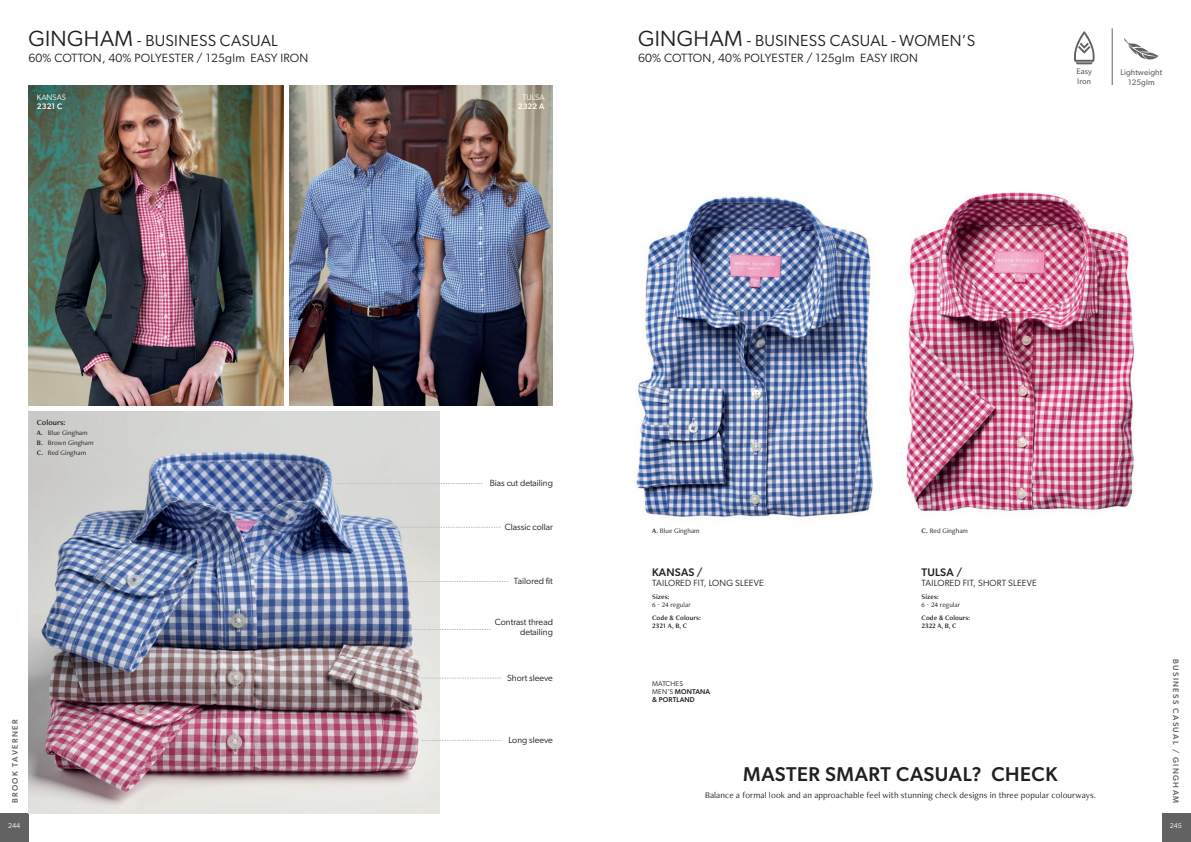
<style>
.page{position:relative;width:1191px;height:842px;background:#fff}
.page>*{position:absolute;margin:0;border:0;box-sizing:border-box;transform-origin:0 0}
.t1{font:500 20px "Gibson";letter-spacing:.03em;color:#231f20}
.t2{font:16px "Gibson";letter-spacing:.02em;color:#231f20}
.t3{font:12px "Gibson";letter-spacing:.02em;color:#231f20}
.t4{font:500 11px "Gibson";letter-spacing:.015em;color:#231f20}
.t5{font:9px "Freight Neo Pro";letter-spacing:.01em;color:#231f20}
.t6{font:9px/10px "Gibson";color:#231f20;text-align:right}
.t7{font:9px "Gibson";letter-spacing:.02em;color:#231f20}
.t8{font:500 8px "Gibson";letter-spacing:.17em;color:#636262}
.t9{font:8px "Gibson";letter-spacing:.01em;color:#636262}
.t10{font:8px "Gibson";letter-spacing:.005em;color:#fff}
.t11{font:500 8px "Gibson";letter-spacing:.01em;color:#fff}
.t12{font:8px "Freight Neo Pro Semi";letter-spacing:.01em;color:#231f20}
.t13{font:7px "Freight Neo Pro";letter-spacing:.01em;color:#231f20}
.t14{font:7px "Freight Neo Pro Semi";letter-spacing:.01em;color:#231f20}
.t15{font:500 7px "Gibson";letter-spacing:.02em;color:#231f20}
.t16{font:7px "Gibson";letter-spacing:.02em;color:#231f20}
.t17{font:7px "Gibson";letter-spacing:-.01em;color:#fff}
.s1{font-size:22px}
.s2{font-family:"Freight Neo Pro Semi"}
.s3{font-family:"Freight Neo Pro"}
.s4{font-weight:400}
</style>
<div class="page">
<div style="left:0;top:814px;width:28px;height:28px;background:#636262"></div>
<div style="left:1162px;top:814px;width:29px;height:28px;background:#636262"></div>
<img style="left:289px;top:85px;width:264px;height:320px">
<img style="left:28px;top:85px;width:255px;height:320px">
<img style="left:28px;top:411px;width:411px;height:403px">
<img style="left:906px;top:192px;width:229px;height:320px">
<img style="left:636px;top:196px;width:237px;height:321px">
<svg style="left:336px;top:483px;width:146px;height:1px"></svg>
<svg style="left:414px;top:629px;width:77px;height:1px"></svg>
<svg style="left:400px;top:527px;width:100px;height:1px"></svg>
<svg style="left:409px;top:581px;width:99px;height:1px"></svg>
<svg style="left:1074px;top:31px;width:21px;height:34px"></svg>
<hr style="left:1112px;top:28px;width:1px;height:57px;background:#636262">
<svg style="left:422px;top:678px;width:79px;height:1px"></svg>
<svg style="left:422px;top:740px;width:79px;height:1px"></svg>
<svg style="left:1124px;top:38px;width:34px;height:22px"></svg>
<p class="t2" style="left:28px;top:31px;width:251px"><span class="s1">GINGHAM</span> - BUSINESS CASUAL</p>
<p class="t3" style="left:28px;top:51px;width:282px">60% COTTON, 40% POLYESTER / 125glm EASY IRON</p>
<p class="t10" style="left:37px;top:92px;width:31px">KANSAS</p>
<p class="t11" style="left:37px;top:101px;width:27px">2321 C</p>
<p class="t12" style="left:37px;top:417px;width:30px">Colours:</p>
<p class="t13" style="left:37px;top:428px;width:52px"><span class="s2">A.</span> Blue Gingham</p>
<p class="t13" style="left:37px;top:438px;width:58px"><span class="s2">B.</span> Brown Gingham</p>
<p class="t13" style="left:37px;top:448px;width:51px"><span class="s2">C.</span> Red Gingham</p>
<p class="t8" style="left:10px;top:803px;width:85px;rotate:-90deg">BROOK TAVERNER</p>
<p class="t17" style="left:8px;top:822px;width:13px">244</p>
<p class="t10" style="left:522px;top:92px;width:24px">TULSA</p>
<p class="t11" style="left:518px;top:101px;width:28px">2322 A</p>
<p class="t2" style="left:638px;top:31px;width:339px"><span class="s1">GINGHAM</span> - BUSINESS CASUAL - WOMEN’S</p>
<p class="t3" style="left:638px;top:51px;width:282px">60% COTTON, 40% POLYESTER / 125glm EASY IRON</p>
<p class="t9" style="left:1076px;top:67px;width:17px">Easy</p>
<p class="t9" style="left:1077px;top:77px;width:15px">Iron</p>
<p class="t9" style="left:1120px;top:67px;width:43px">Lightweight</p>
<p class="t9" style="left:1128px;top:77px;width:28px">125glm</p>
<p class="t6" style="left:490px;top:478px;width:65px">Bias cut detailing</p>
<p class="t6" style="left:505px;top:522px;width:50px">Classic collar</p>
<p class="t6" style="left:514px;top:576px;width:41px">Tailored fit</p>
<p class="t6" style="left:495px;top:616px;width:60px">Contrast thread detailing</p>
<p class="t6" style="left:507px;top:672px;width:47px">Short sleeve</p>
<p class="t6" style="left:508px;top:735px;width:46px">Long sleeve</p>
<p class="t13" style="left:652px;top:526px;width:49px"><span class="s2">A.</span> Blue Gingham</p>
<p class="t4" style="left:652px;top:565px;width:52px">KANSAS /</p>
<p class="t7" style="left:652px;top:577px;width:113px">TAILORED FIT, LONG SLEEVE</p>
<p class="t14" style="left:652px;top:592px;width:19px">Sizes:</p>
<p class="t13" style="left:652px;top:600px;width:40px">6 - 24 regular</p>
<p class="t14" style="left:652px;top:613px;width:50px">Code &amp; Colours:</p>
<p class="t14" style="left:652px;top:621px;width:37px">2321 A<span class="s3">,</span> B<span class="s3">,</span> C</p>
<p class="t16" style="left:652px;top:679px;width:32px">MATCHES</p>
<p class="t15" style="left:652px;top:687px;width:60px"><span class="s4">MEN’S</span> MONTANA</p>
<p class="t15" style="left:652px;top:695px;width:44px">&amp; PORTLAND</p>
<p class="t13" style="left:921px;top:526px;width:48px"><span class="s2">C.</span> Red Gingham</p>
<p class="t4" style="left:921px;top:565px;width:42px">TULSA /</p>
<p class="t7" style="left:921px;top:577px;width:117px">TAILORED FIT, SHORT SLEEVE</p>
<p class="t14" style="left:921px;top:592px;width:19px">Sizes:</p>
<p class="t13" style="left:921px;top:600px;width:40px">6 - 24 regular</p>
<p class="t14" style="left:921px;top:613px;width:50px">Code &amp; Colours:</p>
<p class="t14" style="left:921px;top:621px;width:37px">2322 A<span class="s3">,</span> B<span class="s3">,</span> C</p>
<p class="t1" style="left:743px;top:762px;width:316px">MASTER SMART CASUAL? CHECK</p>
<p class="t5" style="left:705px;top:789px;width:392px">Balance a formal look and an approachable feel with stunning check designs in three popular colourways.</p>
<p class="t8" style="left:1180px;top:659px;width:146px;rotate:90deg">BUSINESS CASUAL / GINGHAM</p>
<p class="t17" style="left:1169px;top:822px;width:13px">245</p>
</div>
